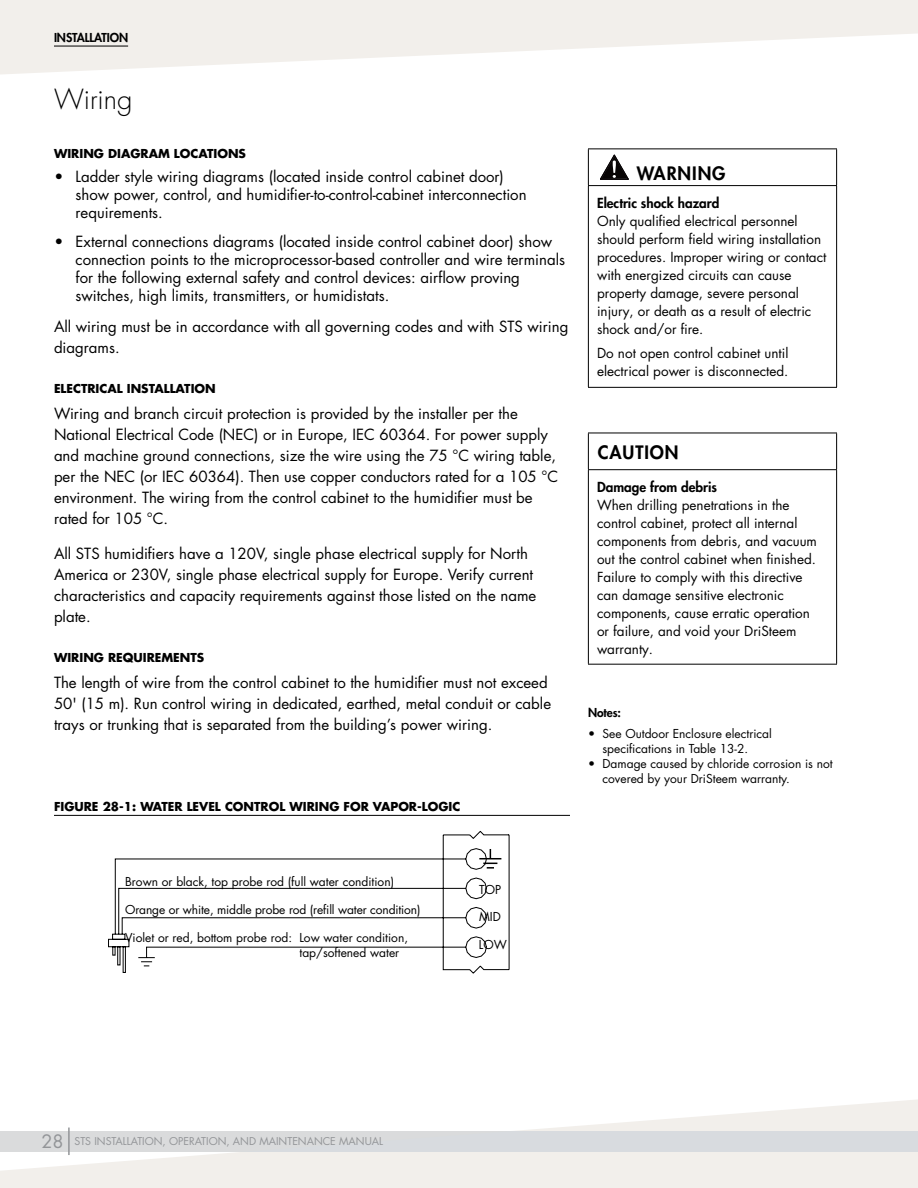
<style>
.page{position:relative;width:918px;height:1188px;background:#fff}
.page>*{position:absolute;margin:0;border:0;box-sizing:border-box;transform-origin:0 0}
.t1{font:300 27px "Futura Std";color:#000}
.t2{font:800 18px "Futura Std";letter-spacing:.05em;color:#000}
.t3{font:15px/21px "Futura Std";color:#000}
.t4{font:13.5px/18px "Futura Std";color:#000}
.t5{font:800 13.5px "Futura Std";color:#000}
.t6{font:12px/15px "Futura Std";color:#000}
.t7{font:700 12px "Futura Std";color:#000}
.t8{font:800 12px "Futura Std";letter-spacing:-.005em;color:#000}
.t9{font:10.5px "Futura Std";color:#939598}
.s1{font-size:18px}
</style>
<div class="page">
<svg style="left:0;top:0;width:918px;height:74px;fill:#f2efeb"></svg>
<svg style="left:0;top:1099px;width:918px;height:89px;fill:#f2efeb"></svg>
<hr style="left:68px;top:1128px;width:2px;height:27px;background:#939598">
<hr style="left:54px;top:46px;width:74px;height:1px;background:#000">
<svg style="left:108px;top:831px;width:402px;height:143px"></svg>
<svg style="left:479px;top:849px;width:22px;height:20px"></svg>
<hr style="left:588px;top:433px;width:249px;height:1px;background:#000">
<hr style="left:588px;top:433px;width:1px;height:36px;background:#000">
<hr style="left:836px;top:433px;width:1px;height:36px;background:#000">
<hr style="left:588px;top:469px;width:249px;height:1px;background:#000">
<hr style="left:588px;top:470px;width:1px;height:194px;background:#000">
<hr style="left:836px;top:470px;width:1px;height:194px;background:#000">
<hr style="left:588px;top:664px;width:249px;height:1px;background:#000">
<hr style="left:588px;top:148px;width:249px;height:1px;background:#000">
<hr style="left:588px;top:149px;width:1px;height:36px;background:#000">
<hr style="left:836px;top:149px;width:1px;height:36px;background:#000">
<hr style="left:588px;top:185px;width:249px;height:1px;background:#000">
<hr style="left:588px;top:186px;width:1px;height:201px;background:#000">
<hr style="left:836px;top:186px;width:1px;height:201px;background:#000">
<hr style="left:588px;top:387px;width:249px;height:1px;background:#000">
<svg style="left:600px;top:154px;width:29px;height:26px"></svg>
<hr style="left:54px;top:815px;width:516px;height:1px;background:#000">
<p class="t8" style="left:54px;top:30px;width:76px">INSTALLATION</p>
<h1 class="t1" style="left:54px;top:82px;width:80px">Wiring</h1>
<p class="t7" style="left:54px;top:146px;width:194px">WIRING DIAGRAM LOCATIONS</p>
<p class="t3" style="left:76px;top:167px;width:453px;line-height:18px;text-indent:-21px">• Ladder style wiring diagrams (located inside control cabinet door) show power, control, and humidifier-to-control-cabinet interconnection requirements.</p>
<p class="t3" style="left:76px;top:232px;width:491px;line-height:18px;text-indent:-21px">• External connections diagrams (located inside control cabinet door) show connection points to the microprocessor-based controller and wire terminals for the following external safety and control devices: airflow proving switches, high limits, transmitters, or humidistats.</p>
<p class="t3" style="left:54px;top:317px;width:516px">All wiring must be in accordance with all governing codes and with STS wiring diagrams.</p>
<p class="t7" style="left:54px;top:381px;width:163px">ELECTRICAL INSTALLATION</p>
<p class="t3" style="left:54px;top:404px;width:506px">Wiring and branch circuit protection is provided by the installer per the National Electrical Code (NEC) or in Europe, IEC 60364. For power supply and machine ground connections, size the wire using the 75 °C wiring table, per the NEC (or IEC 60364). Then use copper conductors rated for a 105 °C environment. The wiring from the control cabinet to the humidifier must be rated for 105 °C.</p>
<p class="t3" style="left:54px;top:543px;width:484px">All STS humidifiers have a 120V, single phase electrical supply for North America or 230V, single phase electrical supply for Europe. Verify current characteristics and capacity requirements against those listed on the name plate.</p>
<p class="t7" style="left:54px;top:649px;width:152px">WIRING REQUIREMENTS</p>
<p class="t3" style="left:54px;top:672px;width:499px">The length of wire from the control cabinet to the humidifier must not exceed<br>50' (15 m). Run control wiring in dedicated, earthed, metal conduit or cable trays or trunking that is separated from the building’s power wiring.</p>
<p class="t7" style="left:54px;top:799px;width:408px">FIGURE 28-1: WATER LEVEL CONTROL WIRING FOR VAPOR-LOGIC</p>
<p class="t2" style="left:637px;top:162px;width:90px">WARNING</p>
<p class="t5" style="left:597px;top:194px;width:124px">Electric shock hazard</p>
<p class="t4" style="left:597px;top:212px;width:231px">Only qualified electrical personnel should perform field wiring installation procedures. Improper wiring or contact with energized circuits can cause property damage, severe personal injury, or death as a result of electric shock and/or fire.</p>
<p class="t4" style="left:597px;top:344px;width:193px">Do not open control cabinet until electrical power is disconnected.</p>
<p class="t2" style="left:598px;top:441px;width:82px">CAUTION</p>
<p class="t5" style="left:597px;top:478px;width:122px">Damage from debris</p>
<p class="t4" style="left:597px;top:496px;width:222px">When drilling penetrations in the control cabinet, protect all internal components from debris, and vacuum out the control cabinet when finished.<br>Failure to comply with this directive can damage sensitive electronic components, cause erratic operation or failure, and void your DriSteem warranty.</p>
<p class="t8" style="left:588px;top:705px;width:35px">Notes:</p>
<p class="t6" style="left:602px;top:726px;width:171px;text-indent:-14px">• See Outdoor Enclosure electrical specifications in Table 13-2.</p>
<p class="t6" style="left:602px;top:756px;width:232px;text-indent:-14px">• Damage caused by chloride corrosion is not covered by your DriSteem warranty.</p>
<p class="t6" style="left:125px;top:874px;width:270px">Brown or black, top probe rod (full water condition)</p>
<p class="t6" style="left:125px;top:902px;width:297px">Orange or white, middle probe rod (refill water condition)</p>
<p class="t6" style="left:299px;top:931px;width:110px;text-indent:-174px">Violet or red, bottom probe rod: Low water condition, tap/softened water</p>
<p class="t6" style="left:479px;top:882px;width:24px">TOP</p>
<p class="t6" style="left:479px;top:909px;width:23px">MID</p>
<p class="t6" style="left:479px;top:937px;width:29px">LOW</p>
<p class="t9" style="left:42px;top:1135px;width:343px"><span class="s1">28</span> STS INSTALLATION, OPERATION, AND MAINTENANCE MANUAL</p>
</div>
